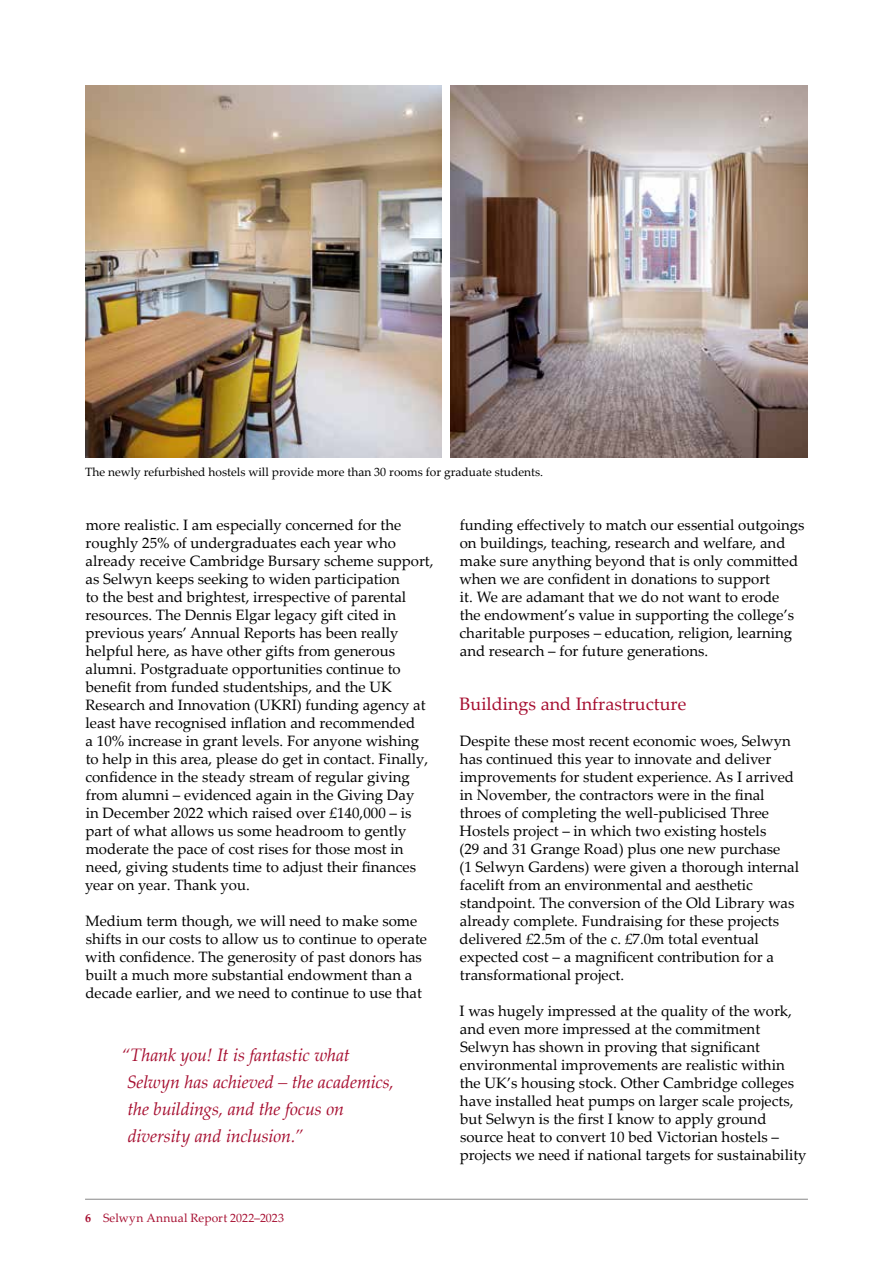
<style>
.page{position:relative;width:893px;height:1263px;background:#fff}
.page>*{position:absolute;margin:0;border:0;box-sizing:border-box;transform-origin:0 0}
.t1{font:italic 18px/27px "Palatino Linotype";letter-spacing:-.01em;color:#a60e30}
.t2{font:18px "Palatino Linotype";color:#a60e30}
.t3{font:15px/18px "Palatino Linotype";color:#000}
.t4{font:12px "Palatino Linotype";color:#000}
.t5{font:12px "Palatino Linotype";letter-spacing:.01em;color:#a60e30}
.s1{font-weight:700}
</style>
<div class="page">
<hr style="left:85px;top:1199px;width:723px;height:1px;background:#878787">
<img style="left:85px;top:85px;width:357px;height:373px">
<img style="left:450px;top:85px;width:358px;height:373px">
<p class="t4" style="left:85px;top:463px;width:460px">The newly refurbished hostels will provide more than 30 rooms for graduate students.</p>
<p class="t3" style="left:85px;top:515px;width:350px">more realistic. I am especially concerned for the roughly 25% of undergraduates each year who already receive Cambridge Bursary scheme support, as Selwyn keeps seeking to widen participation<br>to the best and brightest, irrespective of parental resources. The Dennis Elgar legacy gift cited in previous years’ Annual Reports has been really helpful here, as have other gifts from generous alumni. Postgraduate opportunities continue to benefit from funded studentships, and the UK Research and Innovation (UKRI) funding agency at least have recognised inflation and recommended<br>a 10% increase in grant levels. For anyone wishing to help in this area, please do get in contact. Finally, confidence in the steady stream of regular giving from alumni – evidenced again in the Giving Day<br>in December 2022 which raised over £140,000 – is part of what allows us some headroom to gently moderate the pace of cost rises for those most in need, giving students time to adjust their finances year on year. Thank you.</p>
<p class="t3" style="left:85px;top:911px;width:343px">Medium term though, we will need to make some shifts in our costs to allow us to continue to operate with confidence. The generosity of past donors has built a much more substantial endowment than a decade earlier, and we need to continue to use that</p>
<p class="t1" style="left:127px;top:1040px;width:269px;text-indent:-5px">“Thank you! It is fantastic what<br>Selwyn has achieved – the academics, the buildings, and the focus on diversity and inclusion.”</p>
<p class="t5" style="left:85px;top:1210px;width:200px"><span class="s1">6</span> Selwyn Annual Report 2022–2023</p>
<p class="t3" style="left:459px;top:515px;width:347px">funding effectively to match our essential outgoings on buildings, teaching, research and welfare, and make sure anything beyond that is only committed when we are confident in donations to support<br>it. We are adamant that we do not want to erode<br>the endowment’s value in supporting the college’s charitable purposes – education, religion, learning and research – for future generations.</p>
<p class="t2" style="left:460px;top:691px;width:228px">Buildings and Infrastructure</p>
<p class="t3" style="left:459px;top:731px;width:341px">Despite these most recent economic woes, Selwyn has continued this year to innovate and deliver improvements for student experience. As I arrived in November, the contractors were in the final throes of completing the well-publicised Three Hostels project – in which two existing hostels<br>(29 and 31 Grange Road) plus one new purchase<br>(1 Selwyn Gardens) were given a thorough internal facelift from an environmental and aesthetic standpoint. The conversion of the Old Library was already complete. Fundraising for these projects delivered £2.5m of the c. £7.0m total eventual expected cost – a magnificent contribution for a transformational project.</p>
<p class="t3" style="left:460px;top:1001px;width:348px">I was hugely impressed at the quality of the work, and even more impressed at the commitment Selwyn has shown in proving that significant environmental improvements are realistic within the UK’s housing stock. Other Cambridge colleges have installed heat pumps on larger scale projects, but Selwyn is the first I know to apply ground source heat to convert 10 bed Victorian hostels – projects we need if national targets for sustainability</p>
</div>
